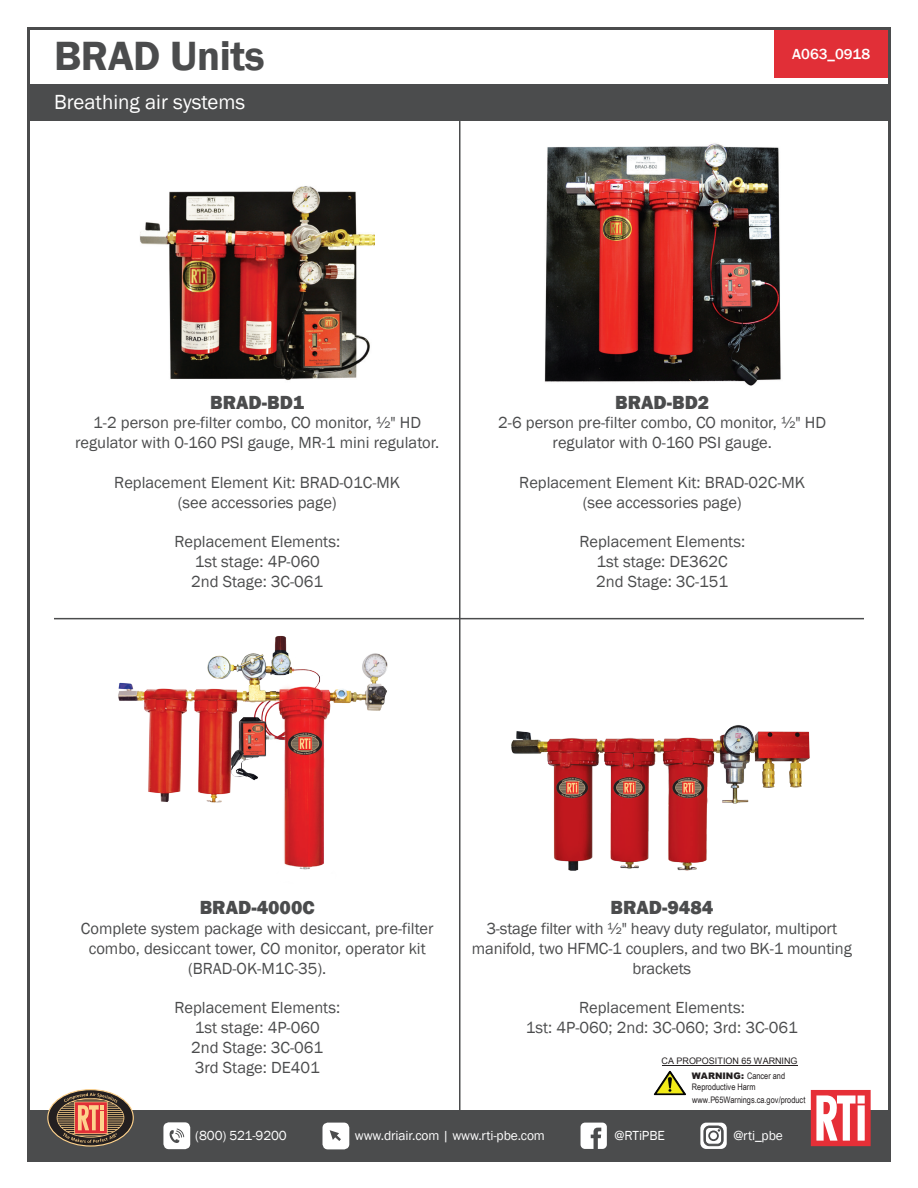
<style>
.page{position:relative;width:918px;height:1188px;background:#fff}
.page>*{position:absolute;margin:0;border:0;box-sizing:border-box;transform-origin:0 0}
.t1{font:600 42px "Franklin Gothic";letter-spacing:-.01em;color:#4b4c4d}
.t2{font:21px "Franklin Gothic";color:#fff}
.t3{font:800 19.5px "Franklin Gothic";color:#4b4c4d}
.t4{font:16.5px/19.8px "Franklin Gothic";color:#4b4c4d;text-align:center}
.t5{font:500 15px "Franklin Gothic";color:#fff}
.t6{font:13.5px "Franklin Gothic";letter-spacing:-.01em;color:#fff}
.t7{font:9px/10.5px "Arial Narrow";color:#231f20}
.t8{font:9px "Arial";color:#231f20}
.s1{font-family:"Arial";font-weight:900}
</style>
<div class="page">
<div style="left:774px;top:29px;width:114px;height:49px;background:#e12f37"></div>
<div style="left:27px;top:1110px;width:864px;height:52px;background:#4b4c4d"></div>
<svg style="left:811px;top:1090px;width:60px;height:56px;background:#ef878c"></svg>
<svg style="left:48px;top:1090px;width:85px;height:56px"></svg>
<div style="left:47px;top:1089px;width:87px;height:57px;border:1px solid #fed28c;border-radius:50%"></div>
<svg style="left:57px;top:1093px;width:67px;height:50px;background:#93654e"></svg>
<div style="left:323px;top:1123px;width:26px;height:26px;background:#fff;border-radius:5px"></div>
<svg style="left:330px;top:1130px;width:11px;height:11px"></svg>
<div style="left:163px;top:1122px;width:27px;height:27px;background:#fff;border-radius:5px"></div>
<svg style="left:170px;top:1129px;width:14px;height:14px"></svg>
<svg style="left:581px;top:1123px;width:26px;height:26px"></svg>
<svg style="left:700px;top:1123px;width:27px;height:26px"></svg>
<svg style="left:704px;top:1126px;width:19px;height:20px"></svg>
<div style="left:27px;top:84px;width:864px;height:37px;background:#4b4c4d"></div>
<hr style="left:662px;top:1065px;width:135px;height:1px;background:#231f20">
<img style="left:654px;top:1071px;width:32px;height:25px">
<img style="left:140px;top:186px;width:235px;height:195px">
<hr style="left:459px;top:121px;width:1px;height:989px;background:#4b4c4d">
<hr style="left:54px;top:618px;width:810px;height:1px;background:#4b4c4d">
<img style="left:544px;top:143px;width:237px;height:243px">
<img style="left:118px;top:636px;width:270px;height:234px">
<img style="left:511px;top:725px;width:299px;height:146px">
<h1 class="t1" style="left:54px;top:30px;width:212px">BRAD Units</h1>
<p class="t2" style="left:54px;top:89px;width:193px">Breathing air systems</p>
<p class="t5" style="left:792px;top:45px;width:79px">A063_0918</p>
<p class="t3" style="left:210px;top:390px;width:96px">BRAD-BD1</p>
<p class="t4" style="left:75px;top:413px;width:366px">1-2 person pre-filter combo, CO monitor, ½" HD regulator with 0-160 PSI gauge, MR-1 mini regulator.</p>
<p class="t4" style="left:114px;top:473px;width:288px">Replacement Element Kit: BRAD-01C-MK (see accessories page)</p>
<p class="t4" style="left:174px;top:532px;width:167px">Replacement Elements:<br>1st stage: 4P-060<br>2nd Stage: 3C-061</p>
<p class="t3" style="left:615px;top:390px;width:96px">BRAD-BD2</p>
<p class="t4" style="left:498px;top:413px;width:329px">2-6 person pre-filter combo, CO monitor, ½" HD regulator with 0-160 PSI gauge.</p>
<p class="t4" style="left:519px;top:473px;width:288px">Replacement Element Kit: BRAD-02C-MK (see accessories page)</p>
<p class="t4" style="left:579px;top:532px;width:167px">Replacement Elements:<br>1st stage: DE362C<br>2nd Stage: 3C-151</p>
<p class="t3" style="left:200px;top:895px;width:116px">BRAD-4000C</p>
<p class="t4" style="left:81px;top:919px;width:354px">Complete system package with desiccant, pre-filter combo, desiccant tower, CO monitor, operator kit (BRAD-OK-M1C-35).</p>
<p class="t4" style="left:174px;top:998px;width:167px">Replacement Elements:<br>1st stage: 4P-060<br>2nd Stage: 3C-061<br>3rd Stage: DE401</p>
<p class="t3" style="left:610px;top:895px;width:104px">BRAD-9484</p>
<p class="t4" style="left:472px;top:919px;width:381px">3-stage filter with ½" heavy duty regulator, multiport manifold, two HFMC-1 couplers, and two BK-1 mounting brackets</p>
<p class="t4" style="left:526px;top:998px;width:273px">Replacement Elements:<br>1st: 4P-060; 2nd: 3C-060; 3rd: 3C-061</p>
<p class="t8" style="left:662px;top:1055px;width:138px">CA PROPOSITION 65 WARNING</p>
<p class="t7" style="left:692px;top:1070px;width:95px"><span class="s1">WARNING:</span> Cancer and<br>Reproductive Harm</p>
<p class="t7" style="left:692px;top:1094px;width:115px">www.P65Warnings.ca.gov/product</p>
<p class="t6" style="left:195px;top:1127px;width:93px">(800) 521-9200</p>
<p class="t6" style="left:355px;top:1127px;width:192px">www.driair.com | www.rti-pbe.com</p>
<p class="t6" style="left:615px;top:1127px;width:52px">@RTiPBE</p>
<p class="t6" style="left:733px;top:1127px;width:51px">@rti_pbe</p>
</div>
